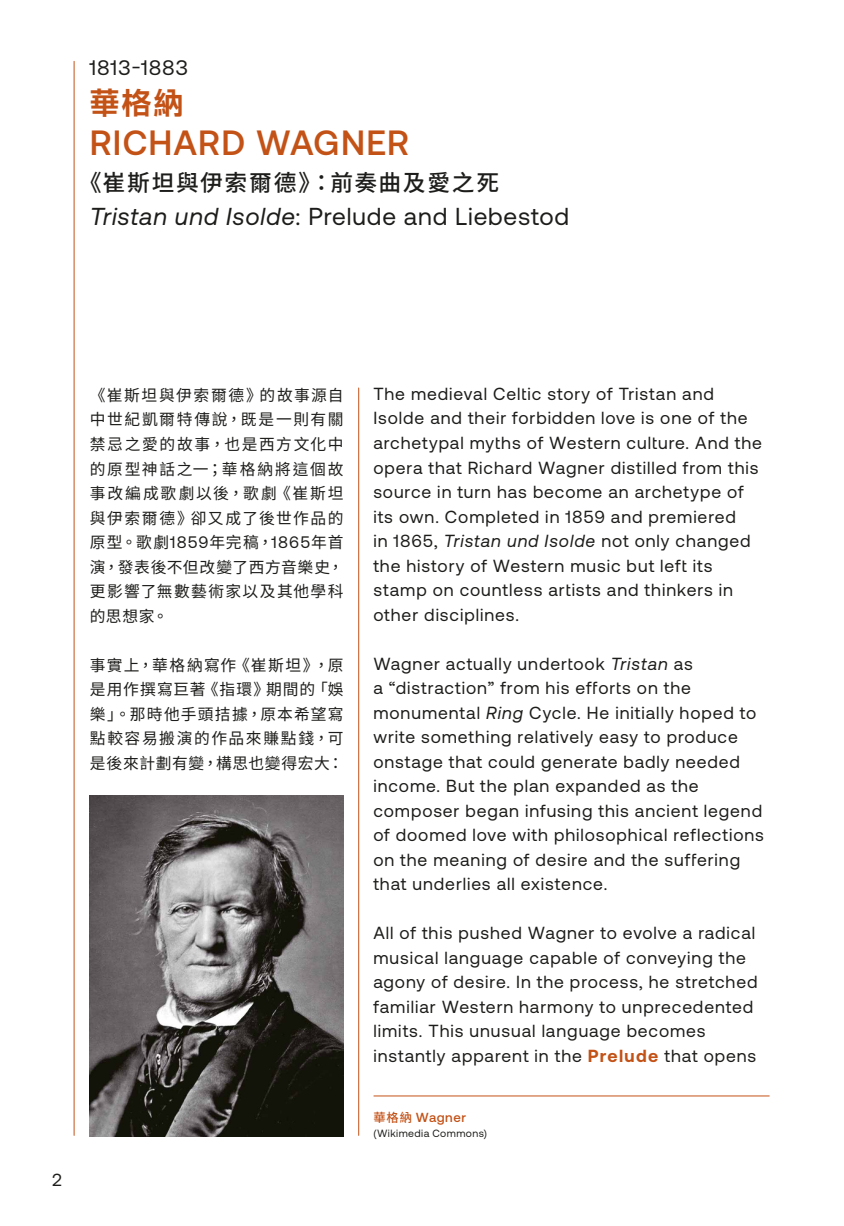
<style>
.page{position:relative;width:844px;height:1226px;background:#fff}
.page>*{position:absolute;margin:0;border:0;box-sizing:border-box;transform-origin:0 0}
.t1{font:500 35px "Aeonik";letter-spacing:.035em;color:#c35217}
.t2{font:700 29.75px "Aktiv Hei Hant";color:#c35217}
.t3{font:24.5px "Aeonik";letter-spacing:.035em;color:#1d1d1b}
.t4{font:500 22.75px "Noto Sans CJ Ktc";letter-spacing:.075em;color:#1d1d1b}
.t5{font:21px "Aeonik";letter-spacing:.04em;color:#1d1d1b}
.t6{font:17.5px/24.5px "Aeonik";letter-spacing:.055em;color:#1d1d1b}
.t7{font:15.75px/24.5px "Noto Sans HK";letter-spacing:.065em;color:#1d1d1b;text-align:justify}
.t8{font:500 13.12px "Aeonik";letter-spacing:.04em;color:#c35217}
.t9{font:10.5px "Aeonik";letter-spacing:.04em;color:#1d1d1b}
.s1{font-style:italic}
.s2{font-family:"Aeonik";font-size:16.62px}
.s3{font-weight:700;color:#c35217}
.s4{font-family:"Noto Sans HK";font-size:12.25px}
</style>
<div class="page">
<hr style="left:358px;top:388px;width:1px;height:747px;background:#c35217">
<hr style="left:74px;top:61px;width:1px;height:1074px;background:#c35217">
<img style="left:90px;top:795px;width:253px;height:341px">
<hr style="left:374px;top:1095px;width:395px;height:1px;background:#c35217">
<p class="t5" style="left:89px;top:56px;width:100px">1813-1883</p>
<h2 class="t2" style="left:90px;top:85px;width:95px">華格納</h2>
<h1 class="t1" style="left:90px;top:123px;width:320px">RICHARD WAGNER</h1>
<h3 class="t4" style="left:79px;top:170px;width:422px">《崔斯坦與伊索爾德》：前奏曲及愛之死</h3>
<h3 class="t3" style="left:90px;top:203px;width:480px"><span class="s1">Tristan und Isolde</span>: Prelude and Liebestod</h3>
<p class="t7" style="left:90px;top:383px;width:255px">《崔斯坦與伊索爾德》的故事源自中世紀凱爾特傳說，既是一則有關禁忌之愛的故事，也是西方文化中的原型神話之一；華格納將這個故事改編成歌劇以後，歌劇《崔斯坦與伊索爾德》卻又成了後世作品的原型。歌劇<span class="s2">1859</span>年完稿，<span class="s2">1865</span>年首演，發表後不但改變了西方音樂史，更影響了無數藝術家以及其他學科的思想家。</p>
<p class="t7" style="left:90px;top:653px;width:255px">事實上，華格納寫作《崔斯坦》，原是用作撰寫巨著《指環》期間的「娛樂」。那時他手頭拮據，原本希望寫點較容易搬演的作品來賺點錢，可是後來計劃有變，構思也變得宏大：</p>
<p class="t6" style="left:52px;top:1167px;width:11px">2</p>
<p class="t6" style="left:373px;top:381px;width:390px">The medieval Celtic story of Tristan and Isolde and their forbidden love is one of the archetypal myths of Western culture. And the opera that Richard Wagner distilled from this source in turn has become an archetype of its own. Completed in 1859 and premiered<br>in 1865, <span class="s1">Tristan und Isolde</span> not only changed the history of Western music but left its stamp on countless artists and thinkers in other disciplines.</p>
<p class="t6" style="left:373px;top:651px;width:392px">Wagner actually undertook <span class="s1">Tristan</span> as<br>a “distraction” from his efforts on the monumental <span class="s1">Ring</span> Cycle. He initially hoped to write something relatively easy to produce onstage that could generate badly needed income. But the plan expanded as the composer began infusing this ancient legend of doomed love with philosophical reflections on the meaning of desire and the suffering that underlies all existence.</p>
<p class="t6" style="left:373px;top:920px;width:385px">All of this pushed Wagner to evolve a radical musical language capable of conveying the agony of desire. In the process, he stretched familiar Western harmony to unprecedented limits. This unusual language becomes instantly apparent in the <span class="s3">Prelude</span> that opens</p>
<p class="t8" style="left:373px;top:1109px;width:94px"><span class="s4">華格納</span> Wagner</p>
<p class="t9" style="left:373px;top:1127px;width:115px">(Wikimedia Commons)</p>
</div>
